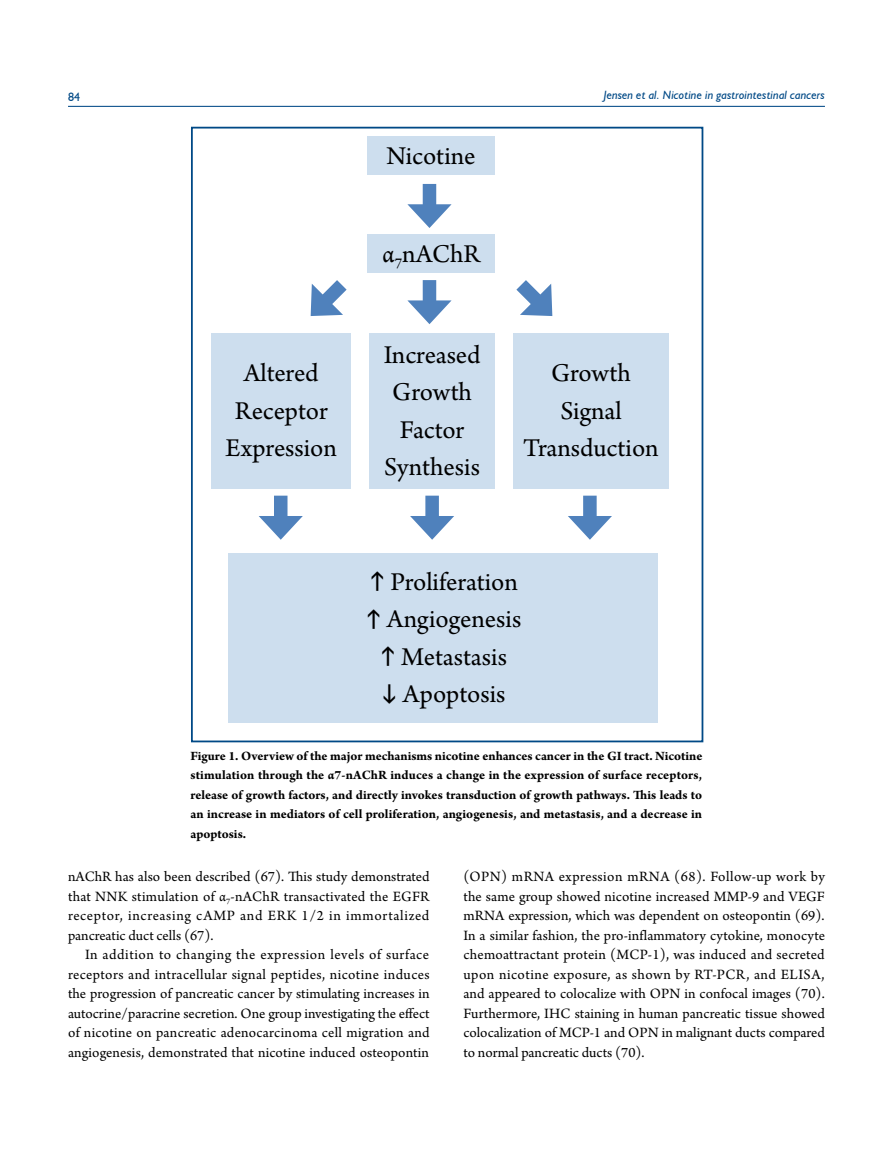
<style>
.page{position:relative;width:893px;height:1170px;background:#fff}
.page>*{position:absolute;margin:0;border:0;box-sizing:border-box;transform-origin:0 0}
.t1{font:27px/37.5px "Arno Pro";color:#000;text-align:center}
.t2{font:15px/19.5px "Arno Pro";letter-spacing:.005em;color:#000;text-align:justify}
.t3{font:700 13.5px/19.5px "Arno Pro";color:#000;text-align:justify}
.t4{font:italic 12px "Humanist 521 BT";color:#004986}
.t5{font:12px "Humanist 521 BT";color:#004986}
</style>
<div class="page">
<hr style="left:68px;top:106px;width:757px;height:1px;background:#004986">
<div style="left:191px;top:127px;width:512px;height:615px;border:2px solid #004986"></div>
<div style="left:367px;top:136px;width:128px;height:38px;background:#cddeee"></div>
<div style="left:367px;top:234px;width:128px;height:39px;background:#cddeee"></div>
<div style="left:212px;top:333px;width:139px;height:155px;background:#cddeee"></div>
<div style="left:369px;top:333px;width:126px;height:155px;background:#cddeee"></div>
<div style="left:513px;top:333px;width:156px;height:155px;background:#cddeee"></div>
<div style="left:229px;top:553px;width:429px;height:169px;background:#cddeee"></div>
<div style="left:274px;top:495px;width:13px;height:30px;background:#4f81bc"></div>
<svg style="left:259px;top:516px;width:44px;height:23px"></svg>
<div style="left:425px;top:495px;width:14px;height:30px;background:#4f81bc"></div>
<svg style="left:410px;top:516px;width:44px;height:23px"></svg>
<div style="left:583px;top:495px;width:14px;height:30px;background:#4f81bc"></div>
<svg style="left:568px;top:516px;width:44px;height:23px"></svg>
<div style="left:423px;top:280px;width:13px;height:30px;background:#4f81bc"></div>
<svg style="left:407px;top:300px;width:45px;height:24px"></svg>
<div style="left:423px;top:184px;width:13px;height:29px;background:#4f81bc"></div>
<svg style="left:407px;top:204px;width:45px;height:24px"></svg>
<svg style="left:310px;top:280px;width:37px;height:36px"></svg>
<svg style="left:516px;top:280px;width:37px;height:36px"></svg>
<p class="t5" style="left:68px;top:89px;width:14px">84</p>
<p class="t4" style="left:604px;top:88px;width:223px">Jensen et al. Nicotine in gastrointestinal cancers</p>
<h1 class="t1" style="left:386px;top:138px;width:91px">Nicotine</h1>
<h1 class="t1" style="left:226px;top:356px;width:113px">Altered<br>Receptor<br>Expression</h1>
<h1 class="t1" style="left:382px;top:236px;width:99px">α<sub>7</sub>nAChR</h1>
<h1 class="t1" style="left:384px;top:337px;width:98px">Increased<br>Growth<br>Factor<br>Synthesis</h1>
<h1 class="t1" style="left:523px;top:356px;width:137px">Growth<br>Signal<br>Transduction</h1>
<h1 class="t1" style="left:387px;top:564px;width:136px">Proliferation<br>Angiogenesis<br>Metastasis<br>Apoptosis</h1>
<p class="t3" style="left:190px;top:746px;width:513px">Figure 1. Overview of the major mechanisms nicotine enhances cancer in the GI tract. Nicotine stimulation through the α7-nAChR induces a change in the expression of surface receptors, release of growth factors, and directly invokes transduction of growth pathways. This leads to an increase in mediators of cell proliferation, angiogenesis, and metastasis, and a decrease in apoptosis.</p>
<p class="t2" style="left:68px;top:867px;width:363px">nAChR has also been described (67). This study demonstrated that NNK stimulation of α<sub>7</sub>-nAChR transactivated the EGFR receptor, increasing cAMP and ERK 1/2 in immortalized pancreatic duct cells (67).</p>
<p class="t2" style="left:68px;top:945px;width:363px;text-indent:17px">In addition to changing the expression levels of surface receptors and intracellular signal peptides, nicotine induces the progression of pancreatic cancer by stimulating increases in autocrine/paracrine secretion. One group investigating the effect of nicotine on pancreatic adenocarcinoma cell migration and angiogenesis, demonstrated that nicotine induced osteopontin</p>
<p class="t2" style="left:463px;top:867px;width:363px">(OPN) mRNA expression mRNA (68). Follow-up work by the same group showed nicotine increased MMP-9 and VEGF mRNA expression, which was dependent on osteopontin (69).<br>In a similar fashion, the pro-inflammatory cytokine, monocyte chemoattractant protein (MCP-1), was induced and secreted upon nicotine exposure, as shown by RT-PCR, and ELISA, and appeared to colocalize with OPN in confocal images (70).<br>Furthermore, IHC staining in human pancreatic tissue showed colocalization of MCP-1 and OPN in malignant ducts compared to normal pancreatic ducts (70).</p>
</div>
